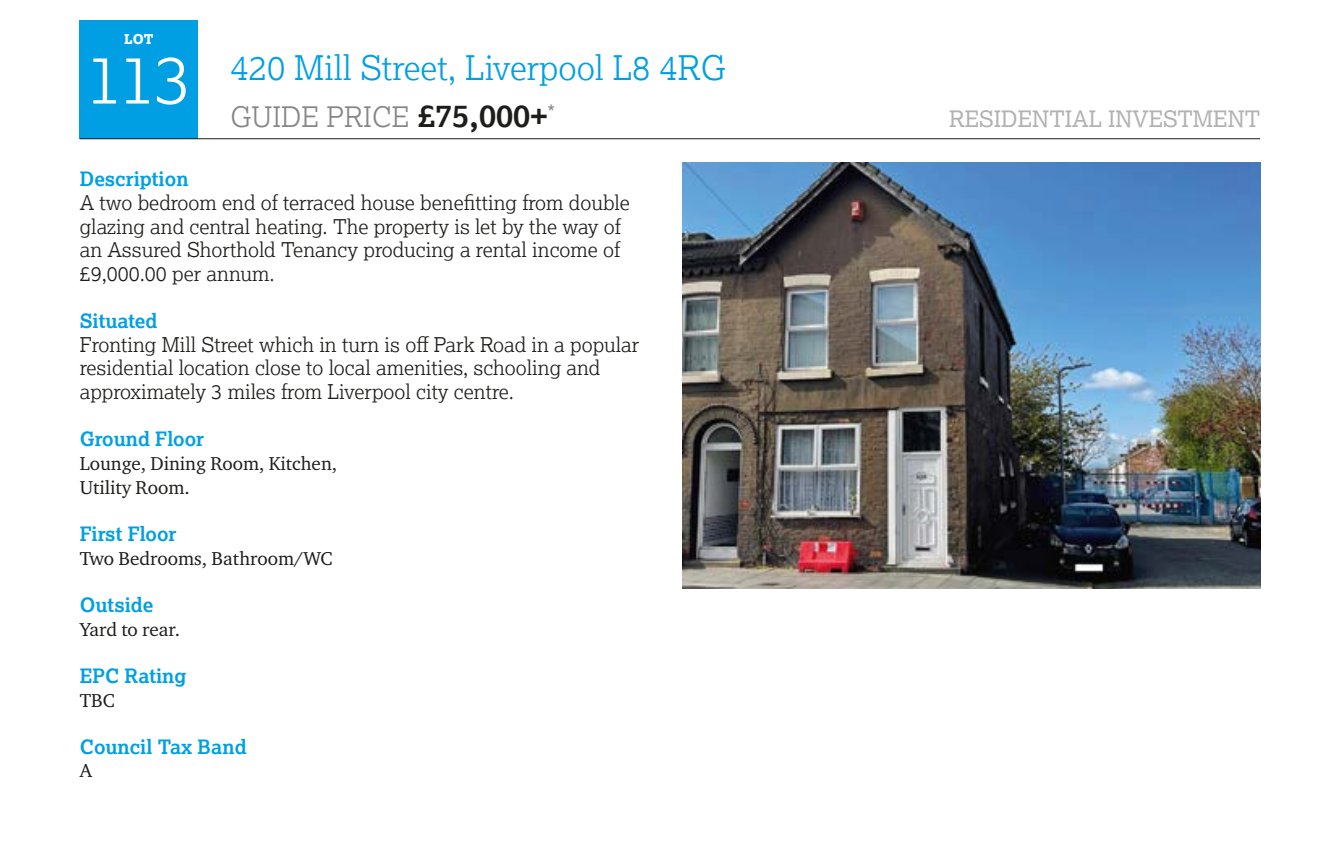
<style>
.page{position:relative;width:1339px;height:864px;background:#fff}
.page>*{position:absolute;margin:0;border:0;box-sizing:border-box;transform-origin:0 0}
.t1{font:300 67.5px "Lexia";color:#fff}
.t2{font:300 33.75px "Lexia";color:#009fe3}
.t3{font:300 28.12px "Lexia";color:#878787}
.t4{font:22.5px "Lexia";color:#b3b2b2}
.t5{font:300 20.25px/23.6px "Lexia";color:#1d1d1b}
.t6{font:700 19.8px "Lexia";color:#009fe3}
.t7{font:19.12px/23.6px "Charter ITC Pro";color:#1d1d1b}
.t8{font:800 13.5px "Lexia";color:#fff}
.s1{font-weight:700;font-size:31.5px;color:#1d1d1b}
</style>
<div class="page">
<div style="left:80px;top:21px;width:118px;height:118px;background:#009fe3"></div>
<hr style="left:80px;top:138px;width:1180px;height:1px;background:#1d1d1b">
<img style="left:682px;top:163px;width:578px;height:425px">
<p class="t8" style="left:124px;top:31px;width:31px">LOT</p>
<h1 class="t1" style="left:86px;top:36px;width:107px">113</h1>
<h2 class="t2" style="left:230px;top:46px;width:497px">420 Mill Street, Liverpool L8 4RG</h2>
<h3 class="t3" style="left:230px;top:99px;width:326px">GUIDE PRICE <span class="s1">£75,000+</span><sup>*</sup></h3>
<p class="t4" style="left:949px;top:105px;width:313px">RESIDENTIAL INVESTMENT</p>
<p class="t6" style="left:80px;top:166px;width:110px">Description</p>
<p class="t5" style="left:80px;top:190px;width:551px">A two bedroom end of terraced house benefitting from double glazing and central heating. The property is let by the way of an Assured Shorthold Tenancy producing a rental income of £9,000.00 per annum.</p>
<p class="t6" style="left:80px;top:308px;width:79px">Situated</p>
<p class="t5" style="left:80px;top:332px;width:561px">Fronting Mill Street which in turn is off Park Road in a popular residential location close to local amenities, schooling and approximately 3 miles from Liverpool city centre.</p>
<p class="t6" style="left:80px;top:426px;width:126px">Ground Floor</p>
<p class="t7" style="left:80px;top:451px;width:259px">Lounge, Dining Room, Kitchen,<br>Utility Room.</p>
<p class="t6" style="left:80px;top:521px;width:98px">First Floor</p>
<p class="t7" style="left:80px;top:545px;width:254px">Two Bedrooms, Bathroom/WC</p>
<p class="t6" style="left:80px;top:592px;width:75px">Outside</p>
<p class="t7" style="left:80px;top:616px;width:102px">Yard to rear.</p>
<p class="t6" style="left:80px;top:663px;width:108px">EPC Rating</p>
<p class="t7" style="left:80px;top:687px;width:37px">TBC</p>
<p class="t6" style="left:80px;top:733px;width:168px">Council Tax Band</p>
<p class="t7" style="left:80px;top:758px;width:14px">A</p>
</div>
